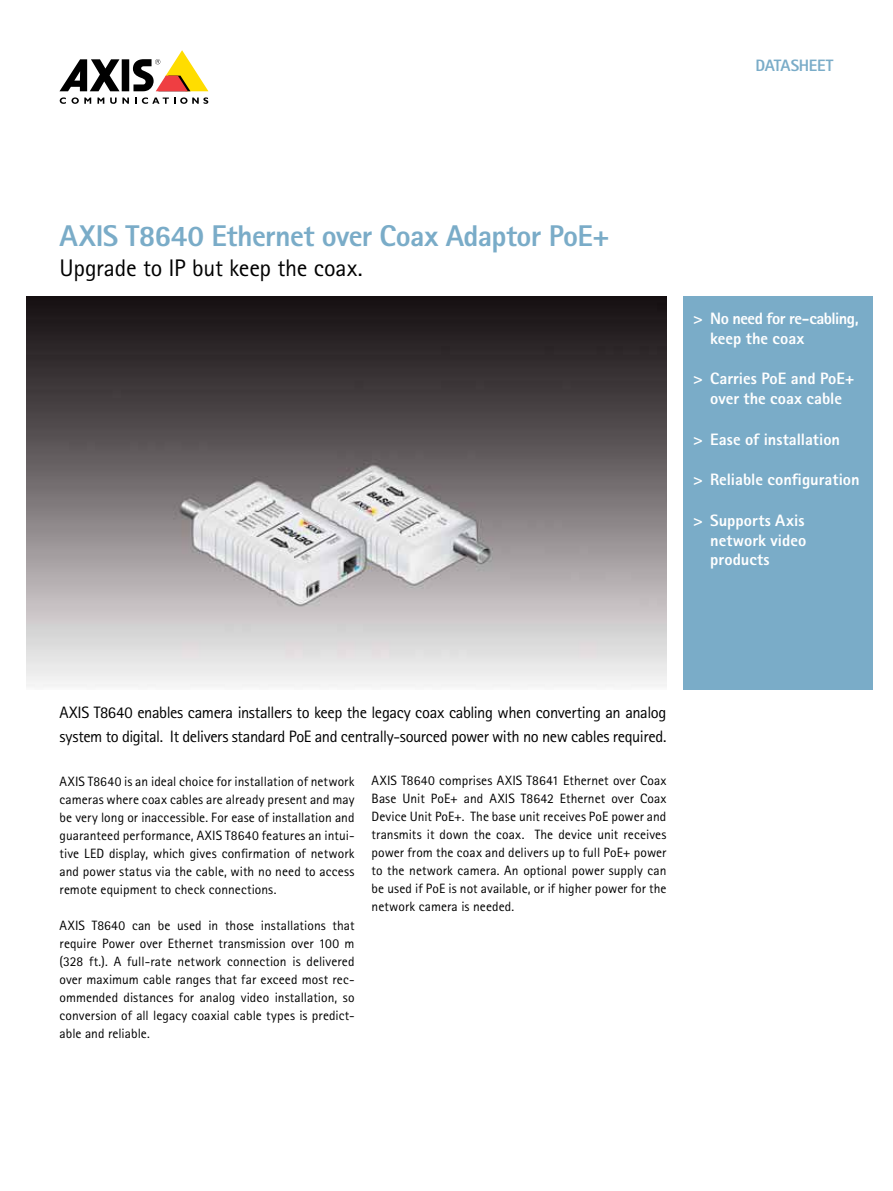
<style>
.page{position:relative;width:893px;height:1191px;background:#fff}
.page>*{position:absolute;margin:0;border:0;box-sizing:border-box;transform-origin:0 0}
.t1{font:800 30px "Rotis Sans Serif Pro";letter-spacing:-.02em;color:#7aacc8}
.t2{font:24px "Rotis Sans Serif Pro";letter-spacing:-.01em;color:#000}
.t3{font:16.5px/24px "Rotis Sans Serif Pro";letter-spacing:-.025em;color:#000}
.t4{font:800 16.5px/19.5px "Rotis Sans Serif Pro";color:#fff;text-align:center}
.t5{font:800 16.5px/19.5px "Rotis Sans Serif Pro";letter-spacing:-.025em;color:#fff}
.t6{font:800 16.5px "Rotis Sans Serif Pro";letter-spacing:-.02em;color:#7aacc8}
.t7{font:13.5px/18px "Rotis Sans Serif Pro";letter-spacing:.005em;color:#000;text-align:justify}
</style>
<div class="page">
<div style="left:122px;top:59px;width:7px;height:32px;background:#000"></div>
<svg style="left:60px;top:59px;width:60px;height:32px"></svg>
<svg style="left:133px;top:50px;width:75px;height:41px"></svg>
<svg style="left:60px;top:97px;width:31px;height:7px"></svg>
<svg style="left:97px;top:98px;width:7px;height:6px"></svg>
<svg style="left:110px;top:98px;width:19px;height:6px"></svg>
<svg style="left:135px;top:97px;width:73px;height:7px"></svg>
<div style="left:684px;top:296px;width:189px;height:393px;background:#7aacc8"></div>
<img style="left:26px;top:296px;width:640px;height:391px">
<p class="t6" style="left:755px;top:55px;width:80px">DATASHEET</p>
<h1 class="t1" style="left:60px;top:217px;width:552px">AXIS T8640 Ethernet over Coax Adaptor PoE+</h1>
<h2 class="t2" style="left:60px;top:254px;width:305px">Upgrade to IP but keep the coax.</h2>
<p class="t5" style="left:710px;top:308px;width:150px;text-indent:-17px">&gt; No need for re-cabling, keep the coax</p>
<p class="t4" style="left:693px;top:369px;width:163px">&gt; Carries PoE and PoE+ over the coax cable</p>
<p class="t4" style="left:693px;top:429px;width:149px">&gt; Ease of installation</p>
<p class="t4" style="left:693px;top:470px;width:168px">&gt; Reliable configuration</p>
<p class="t4" style="left:710px;top:511px;width:98px;text-align:justify;text-indent:-17px">&gt; Supports Axis network video products</p>
<p class="t3" style="left:60px;top:700px;width:608px">AXIS T8640 enables camera installers to keep the legacy coax cabling when converting an analog system to digital. It delivers standard PoE and centrally-sourced power with no new cables required.</p>
<p class="t7" style="left:60px;top:772px;width:297px">AXIS T8640 is an ideal choice for installation of network cameras where coax cables are already present and may be very long or inaccessible. For ease of installation and guaranteed performance, AXIS T8640 features an intui&shy;tive LED display, which gives confirmation of network and power status via the cable, with no need to access remote equipment to check connections.</p>
<p class="t7" style="left:60px;top:916px;width:297px">AXIS T8640 can be used in those installations that require Power over Ethernet transmission over 100 m (328 ft.). A full-rate network connection is delivered over maximum cable ranges that far exceed most rec&shy;ommended distances for analog video installation, so conversion of all legacy coaxial cable types is predict&shy;able and reliable.</p>
<p class="t7" style="left:372px;top:772px;width:296px">AXIS T8640 comprises AXIS T8641 Ethernet over Coax Base Unit PoE+ and AXIS T8642 Ethernet over Coax Device Unit PoE+. The base unit receives PoE power and transmits it down the coax. The device unit receives power from the coax and delivers up to full PoE+ power to the network camera. An optional power supply can be used if PoE is not available, or if higher power for the network camera is needed.</p>
</div>
